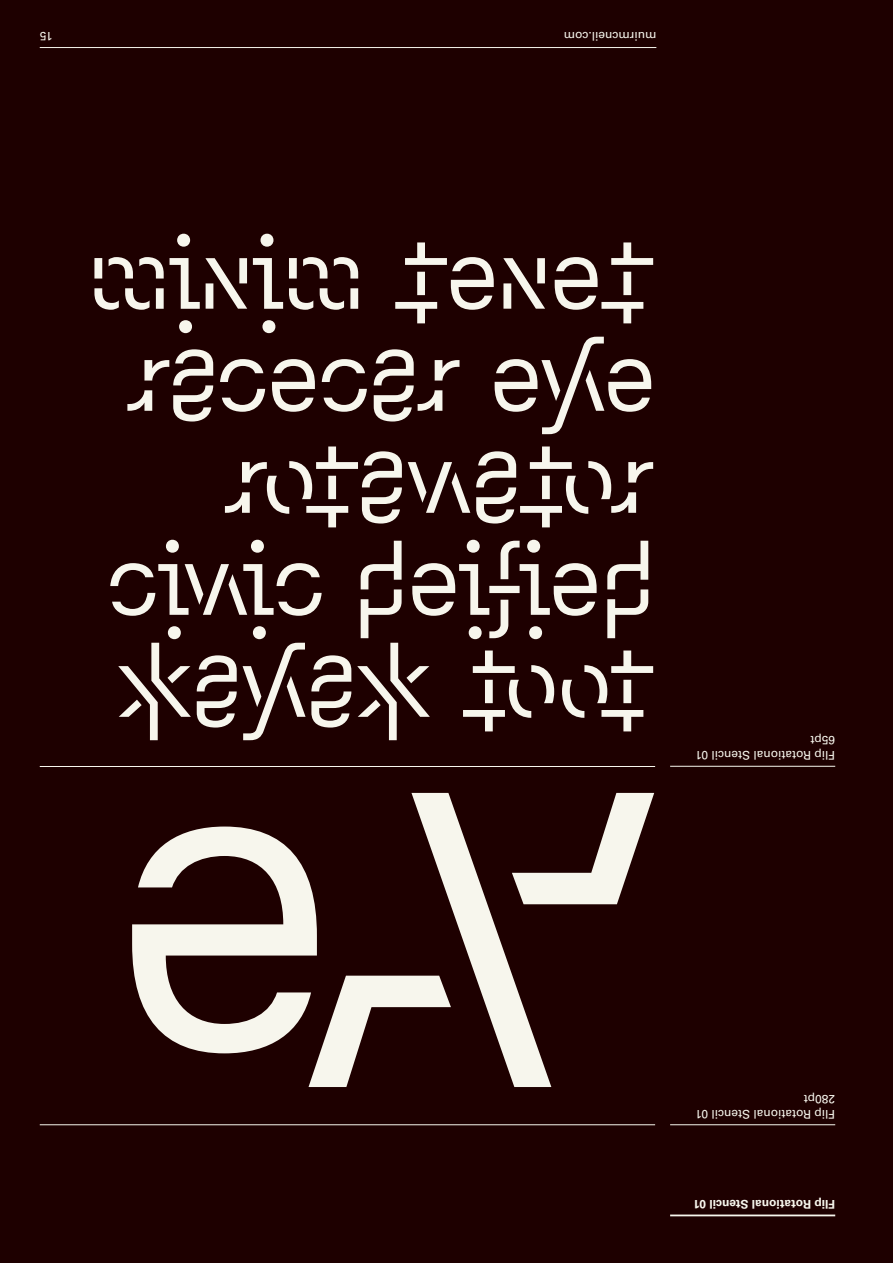
<style>
.page{position:relative;width:893px;height:1263px;background:#1e0000}
.page>*{position:absolute;margin:0;border:0;box-sizing:border-box;transform-origin:0 0}
.A_Reg_8_10{font:420px "Flip Rotational Stencil 01";color:#f7f6ed}
.A_Reg_8_10-2{font:97.5px/102px "Flip Rotational Stencil 01";letter-spacing:-.02em;color:#f7f6ed}
.A_Reg_8_10___Rule_Thin{font:12px/15px "Univers LT Std";color:#f7f6ed}
.A_Bold_8_10___Rule_Thick{font:700 12px "Univers LT Std";color:#f7f6ed}
</style>
<div class="page">
<hr style="left:40px;top:1124px;width:615px;height:1px;background:#f7f6ed">
<hr style="left:40px;top:766px;width:615px;height:1px;background:#f7f6ed">
<hr style="left:670px;top:1124px;width:165px;height:1px;background:#f7f6ed">
<hr style="left:670px;top:766px;width:165px;height:1px;background:#f7f6ed">
<hr style="left:670px;top:1214px;width:165px;height:2px;background:#f7f6ed">
<hr style="left:40px;top:47px;width:616px;height:1px;background:#f7f6ed">
<p class="A_Reg_8_10___Rule_Thin" style="left:53px;top:44px;width:15px;rotate:-180deg">15</p>
<p class="A_Reg_8_10___Rule_Thin" style="left:656px;top:44px;width:94px;rotate:-180deg">muirmcneil.com</p>
<p class="A_Reg_8_10-2" style="left:655px;top:776px;width:568px;rotate:-180deg">toot kayak deified civic rotavator eye racecar tenet minim</p>
<p class="A_Reg_8_10" style="left:663px;top:1330px;width:549px;rotate:-180deg">Ae</p>
<p class="A_Reg_8_10___Rule_Thin" style="left:835px;top:763px;width:141px;rotate:-180deg">Flip Rotational Stencil 01<br>65pt</p>
<p class="A_Reg_8_10___Rule_Thin" style="left:835px;top:1121px;width:141px;rotate:-180deg">Flip Rotational Stencil 01<br>280pt</p>
<p class="A_Bold_8_10___Rule_Thick" style="left:835px;top:1211px;width:143px;rotate:-180deg">Flip Rotational Stencil 01</p>
</div>
